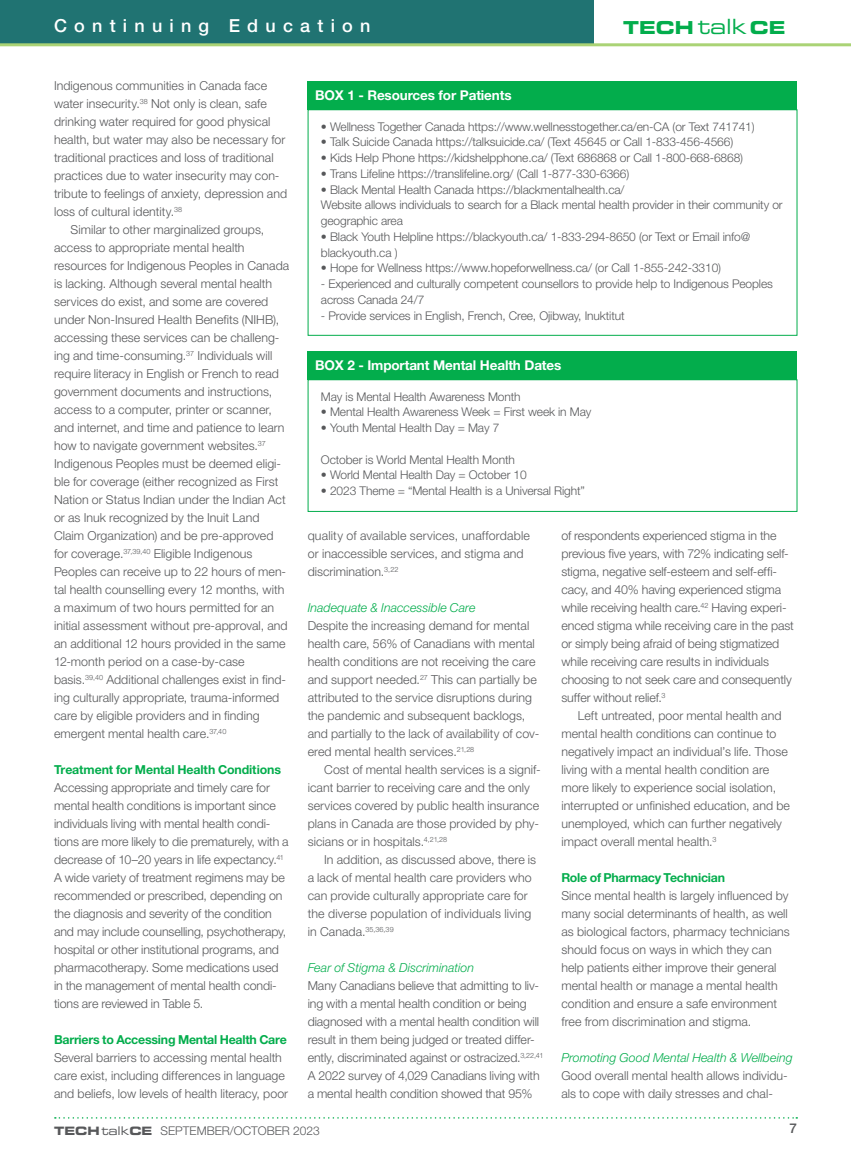
<style>
.page{position:relative;width:851px;height:1161px;background:#fff}
.page>*{position:absolute;margin:0;border:0;box-sizing:border-box;transform-origin:0 0}
.t1{font:500 18px "Helvetica Neue LT Std";letter-spacing:.4em;color:#fff}
.t2{font:17.85px "Eurostile LT Std Bold Ex 2";color:#03ad4c}
.t3{font:700 13.5px "Helvetica Neue LT Std";letter-spacing:-.01em;color:#fff}
.t4{font:500 13.5px "Helvetica Neue LT Std";color:#57585a}
.TT___MAIN_TEXT{font:300 12.3px/18px "Helvetica Neue LT Std";color:#57585a}
.TT___SUBHEAD{font:700 12.3px "Helvetica Neue LT Std";letter-spacing:-.015em;color:#03ad4c}
.TT___MAIN_TEXT-2{font:italic 300 12.3px "Helvetica Neue LT Std";letter-spacing:.005em;color:#03ad4c}
.t5{font:300 12px/15.8px "Helvetica Neue LT Std";letter-spacing:-.01em;color:#57585a}
.s1{font-family:"Eurostile LT Std Ex 2";font-size:21px}
.s2{font-family:"Eurostile LT Std Bold Ex 2";font-weight:400;font-size:11.55px}
.s3{font-family:"Eurostile LT Std Ex 2";font-weight:400}
</style>
<div class="page">
<svg style="left:55px;top:1117px;width:742px;height:2px"></svg>
<div style="left:0;top:0;width:594px;height:44px;background:#207372"></div>
<hr style="left:0;top:43px;width:850px;height:3px;background:#aad375">
<div style="left:308px;top:351px;width:489px;height:28px;background:#03ad4c"></div>
<div style="left:308px;top:379px;width:489px;height:133px;border:1px solid #03ad4c"></div>
<div style="left:308px;top:81px;width:489px;height:28px;background:#03ad4c"></div>
<div style="left:308px;top:109px;width:489px;height:227px;border:1px solid #03ad4c"></div>
<h1 class="t1" style="left:54px;top:15px;width:318px">Continuing Education</h1>
<h2 class="t2" style="left:623px;top:15px;width:164px">TECH <span class="s1">talk</span> CE</h2>
<p class="TT___MAIN_TEXT" style="left:54px;top:76px;width:235px">Indigenous communities in Canada face water insecurity.<sup>38</sup> Not only is clean, safe drinking water required for good physical health, but water may also be necessary for traditional practices and loss of traditional practices due to water insecurity may con&shy;tribute to feelings of anxiety, depression and loss of cultural identity.<sup>38</sup></p>
<p class="TT___MAIN_TEXT" style="left:54px;top:220px;width:237px;text-indent:16px">Similar to other marginalized groups, access to appropriate mental health resources for Indigenous Peoples in Canada is lacking. Although several mental health services do exist, and some are covered under Non-Insured Health Benefits (NIHB), accessing these services can be challeng&shy;ing and time-consuming.<sup>37</sup> Individuals will require literacy in English or French to read government documents and instructions, access to a computer, printer or scanner, and internet, and time and patience to learn how to navigate government websites.<sup>37<br></sup>Indigenous Peoples must be deemed eligi&shy;ble for coverage (either recognized as First Nation or Status Indian under the Indian Act or as Inuk recognized by the Inuit Land Claim Organization) and be pre-approved for coverage.<sup>37,39,40</sup> Eligible Indigenous Peoples can receive up to 22 hours of men&shy;tal health counselling every 12 months, with a maximum of two hours permitted for an initial assessment without pre-approval, and an additional 12 hours provided in the same 12-month period on a case-by-case basis.<sup>39,40</sup> Additional challenges exist in find&shy;ing culturally appropriate, trauma-informed care by eligible providers and in finding emergent mental health care.<sup>37,40</sup></p>
<p class="TT___SUBHEAD" style="left:54px;top:762px;width:228px">Treatment for Mental Health Conditions</p>
<p class="TT___MAIN_TEXT" style="left:54px;top:778px;width:236px">Accessing appropriate and timely care for mental health conditions is important since individuals living with mental health condi&shy;tions are more likely to die prematurely, with a decrease of 10–20 years in life expectancy.<sup>41<br></sup>A wide variety of treatment regimens may be recommended or prescribed, depending on the diagnosis and severity of the condition and may include counselling, psychotherapy, hospital or other institutional programs, and pharmacotherapy. Some medications used in the management of mental health condi&shy;tions are reviewed in Table 5.</p>
<p class="TT___SUBHEAD" style="left:54px;top:1032px;width:234px">Barriers to Accessing Mental Health Care</p>
<p class="TT___MAIN_TEXT" style="left:54px;top:1048px;width:236px">Several barriers to accessing mental health care exist, including differences in language and beliefs, low levels of health literacy, poor</p>
<p class="t3" style="left:315px;top:87px;width:198px">BOX 1 - Resources for Patients</p>
<p class="t5" style="left:321px;top:118px;width:435px">• Wellness Together Canada https://www.wellnesstogether.ca/en-CA (or Text 741741)</p>
<p class="t5" style="left:321px;top:134px;width:414px">• Talk Suicide Canada https://talksuicide.ca/ (Text 45645 or Call 1-833-456-4566)</p>
<p class="t5" style="left:321px;top:150px;width:423px">• Kids Help Phone https://kidshelpphone.ca/ (Text 686868 or Call 1-800-668-6868)</p>
<p class="t5" style="left:321px;top:166px;width:310px">• Trans Lifeline https://translifeline.org/ (Call 1-877-330-6366)</p>
<p class="t5" style="left:321px;top:181px;width:305px">• Black Mental Health Canada https://blackmentalhealth.ca/</p>
<p class="t5" style="left:321px;top:197px;width:463px">Website allows individuals to search for a Black mental health provider in their community or geographic area</p>
<p class="t5" style="left:321px;top:229px;width:431px">• Black Youth Helpline https://blackyouth.ca/ 1-833-294-8650 (or Text or Email info@ blackyouth.ca )</p>
<p class="t5" style="left:321px;top:260px;width:402px">• Hope for Wellness https://www.hopeforwellness.ca/ (or Call 1-855-242-3310)</p>
<p class="t5" style="left:321px;top:276px;width:453px">- Experienced and culturally competent counsellors to provide help to Indigenous Peoples across Canada 24/7</p>
<p class="t5" style="left:321px;top:307px;width:305px">- Provide services in English, French, Cree, Ojibway, Inuktitut</p>
<p class="t3" style="left:315px;top:357px;width:248px">BOX 2 - Important Mental Health Dates</p>
<p class="t5" style="left:321px;top:388px;width:201px">May is Mental Health Awareness Month</p>
<p class="t5" style="left:321px;top:404px;width:272px">• Mental Health Awareness Week = First week in May</p>
<p class="t5" style="left:321px;top:420px;width:180px">• Youth Mental Health Day = May 7</p>
<p class="t5" style="left:321px;top:451px;width:195px">October is World Mental Health Month</p>
<p class="t5" style="left:321px;top:467px;width:207px">• World Mental Health Day = October 10</p>
<p class="t5" style="left:321px;top:483px;width:265px">• 2023 Theme = “Mental Health is a Universal Right”</p>
<p class="TT___MAIN_TEXT" style="left:308px;top:526px;width:224px">quality of available services, unaffordable or inaccessible services, and stigma and discrimination.<sup>3,22</sup></p>
<p class="TT___MAIN_TEXT-2" style="left:308px;top:600px;width:169px">Inadequate &amp; Inaccessible Care</p>
<p class="TT___MAIN_TEXT" style="left:308px;top:616px;width:233px">Despite the increasing demand for mental health care, 56% of Canadians with mental health conditions are not receiving the care and support needed.<sup>27</sup> This can partially be attributed to the service disruptions during the pandemic and subsequent backlogs, and partially to the lack of availability of cov&shy;ered mental health services.<sup>21,28</sup></p>
<p class="TT___MAIN_TEXT" style="left:308px;top:760px;width:234px;text-indent:16px">Cost of mental health services is a signif&shy;icant barrier to receiving care and the only services covered by public health insurance plans in Canada are those provided by phy&shy;sicians or in hospitals.<sup>4,21,28</sup></p>
<p class="TT___MAIN_TEXT" style="left:308px;top:850px;width:230px;text-indent:16px">In addition, as discussed above, there is a lack of mental health care providers who can provide culturally appropriate care for the diverse population of individuals living in Canada.<sup>35,36,39</sup></p>
<p class="TT___MAIN_TEXT-2" style="left:308px;top:960px;width:168px">Fear of Stigma &amp; Discrimination</p>
<p class="TT___MAIN_TEXT" style="left:308px;top:976px;width:237px">Many Canadians believe that admitting to liv&shy;ing with a mental health condition or being diagnosed with a mental health condition will result in them being judged or treated differ&shy;ently, discriminated against or ostracized.<sup>3,22,41<br></sup>A 2022 survey of 4,029 Canadians living with a mental health condition showed that 95%</p>
<p class="TT___MAIN_TEXT" style="left:561px;top:526px;width:234px">of respondents experienced stigma in the previous five years, with 72% indicating self&shy;stigma, negative self-esteem and self-effi&shy;cacy, and 40% having experienced stigma while receiving health care.<sup>42</sup> Having experi&shy;enced stigma while receiving care in the past or simply being afraid of being stigmatized while receiving care results in individuals choosing to not seek care and consequently suffer without relief.<sup>3</sup></p>
<p class="TT___MAIN_TEXT" style="left:561px;top:706px;width:230px;text-indent:16px">Left untreated, poor mental health and mental health conditions can continue to negatively impact an individual’s life. Those living with a mental health condition are more likely to experience social isolation, interrupted or unfinished education, and be unemployed, which can further negatively impact overall mental health.<sup>3</sup></p>
<p class="TT___SUBHEAD" style="left:561px;top:870px;width:165px">Role of Pharmacy Technician</p>
<p class="TT___MAIN_TEXT" style="left:561px;top:886px;width:230px">Since mental health is largely influenced by many social determinants of health, as well as biological factors, pharmacy technicians should focus on ways in which they can help patients either improve their general mental health or manage a mental health condition and ensure a safe environment free from discrimination and stigma.</p>
<p class="TT___MAIN_TEXT-2" style="left:561px;top:1050px;width:233px">Promoting Good Mental Health &amp; Wellbeing</p>
<p class="TT___MAIN_TEXT" style="left:561px;top:1066px;width:228px">Good overall mental health allows individu&shy;als to cope with daily stresses and chal-</p>
<p class="t5" style="left:54px;top:1122px;width:267px"><span class="s2">TECH</span><span class="s3">talk</span><span class="s2">CE</span> SEPTEMBER/OCTOBER 2023</p>
<p class="t4" style="left:789px;top:1121px;width:9px">7</p>
</div>
